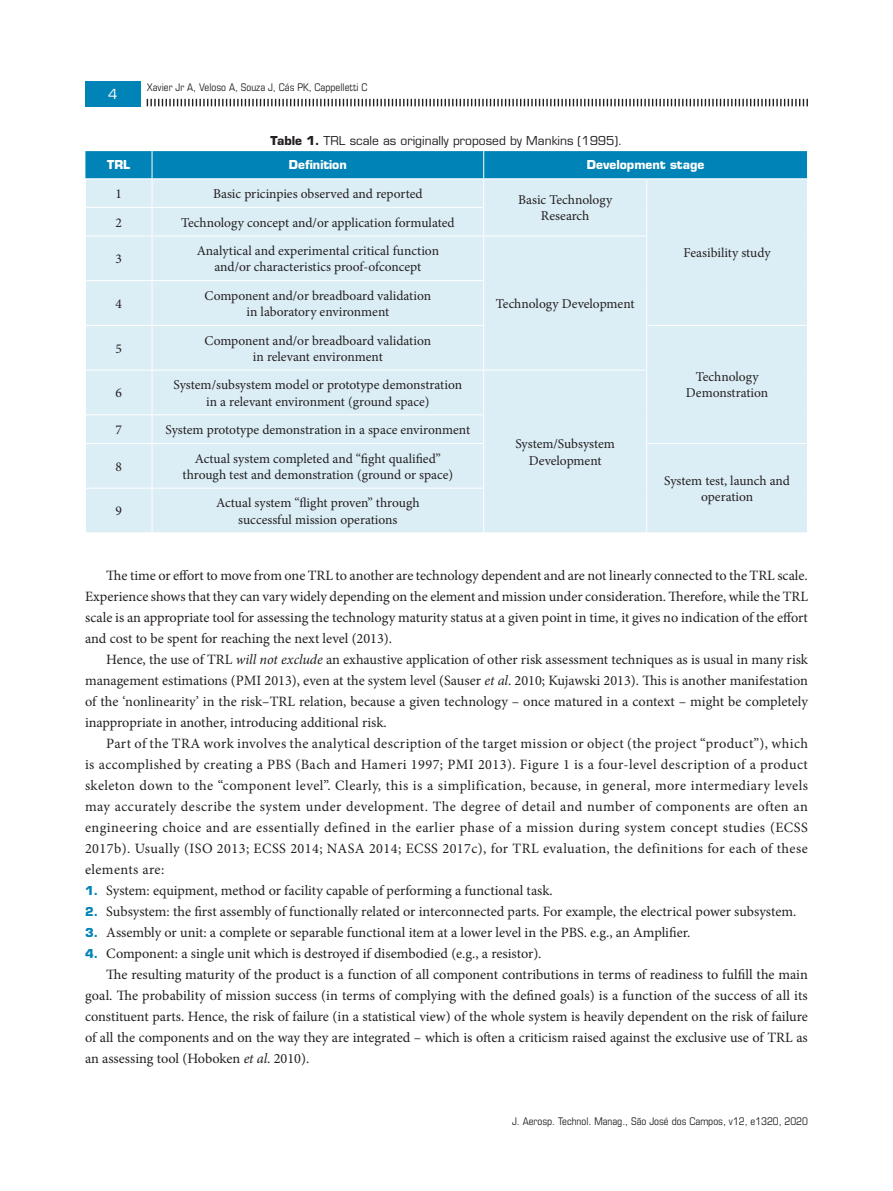
<style>
.page{position:relative;width:893px;height:1191px;background:#fff}
.page>*{position:absolute;margin:0;border:0;box-sizing:border-box;transform-origin:0 0}
.t1{font:14.25px/21px "Minion Pro";color:#231f20;text-align:justify}
.t2{font:13.5px/16.2px "Minion Pro";color:#231f20;text-align:center}
.t3{font:13.5px "Eurostile LT Std";color:#fff}
.t4{font:12px "Eurostile LT Std";color:#231f20}
.t5{font:700 12px "Eurostile LT Std";color:#fff}
.t6{font:condensed 10.5px "Eurostile LT Std";color:#231f20}
.s1{font-weight:700}
.s2{font-style:italic}
.s3{font-family:"Eurostile LT Std";font-weight:700;font-size:12px;color:#0083b6}
</style>
<div class="page">
<svg style="left:147px;top:99px;width:661px;height:7px"></svg>
<div style="left:85px;top:81px;width:55px;height:25px;background:#0083b6"></div>
<div style="left:86px;top:236px;width:721px;height:296px;background:#dbedf5"></div>
<svg style="left:85px;top:151px;width:723px;height:85px;background:#95cbe1"></svg>
<hr style="left:85px;top:235px;width:67px;height:1px;background:#fff">
<hr style="left:152px;top:235px;width:332px;height:1px;background:#fff">
<hr style="left:152px;top:236px;width:1px;height:44px;background:#fff">
<hr style="left:484px;top:235px;width:163px;height:1px;background:#fff">
<hr style="left:483px;top:236px;width:1px;height:44px;background:#fff">
<hr style="left:646px;top:236px;width:1px;height:45px;background:#fff">
<hr style="left:85px;top:280px;width:67px;height:1px;background:#fff">
<hr style="left:152px;top:280px;width:332px;height:1px;background:#fff">
<hr style="left:152px;top:281px;width:1px;height:44px;background:#fff">
<hr style="left:483px;top:281px;width:1px;height:44px;background:#fff">
<hr style="left:646px;top:281px;width:1px;height:44px;background:#fff">
<hr style="left:85px;top:325px;width:67px;height:1px;background:#fff">
<hr style="left:152px;top:325px;width:332px;height:1px;background:#fff">
<hr style="left:152px;top:326px;width:1px;height:44px;background:#fff">
<hr style="left:483px;top:326px;width:1px;height:44px;background:#fff">
<hr style="left:646px;top:325px;width:162px;height:1px;background:#fff">
<hr style="left:646px;top:326px;width:1px;height:44px;background:#fff">
<hr style="left:85px;top:370px;width:67px;height:1px;background:#fff">
<hr style="left:152px;top:370px;width:332px;height:1px;background:#fff">
<hr style="left:152px;top:370px;width:1px;height:44px;background:#fff">
<hr style="left:484px;top:370px;width:163px;height:1px;background:#fff">
<hr style="left:483px;top:370px;width:1px;height:44px;background:#fff">
<hr style="left:646px;top:370px;width:1px;height:45px;background:#fff">
<hr style="left:85px;top:414px;width:67px;height:1px;background:#fff">
<hr style="left:152px;top:414px;width:332px;height:1px;background:#fff">
<svg style="left:152px;top:415px;width:1px;height:28px"></svg>
<svg style="left:483px;top:415px;width:1px;height:28px"></svg>
<svg style="left:646px;top:415px;width:1px;height:28px"></svg>
<hr style="left:85px;top:443px;width:67px;height:1px;background:#fff">
<hr style="left:152px;top:443px;width:332px;height:1px;background:#fff">
<hr style="left:152px;top:444px;width:1px;height:44px;background:#fff">
<hr style="left:483px;top:444px;width:1px;height:44px;background:#fff">
<hr style="left:646px;top:443px;width:162px;height:1px;background:#fff">
<hr style="left:646px;top:444px;width:1px;height:44px;background:#fff">
<hr style="left:85px;top:488px;width:67px;height:1px;background:#fff">
<hr style="left:152px;top:488px;width:332px;height:1px;background:#fff">
<hr style="left:152px;top:488px;width:1px;height:44px;background:#fff">
<hr style="left:483px;top:488px;width:1px;height:44px;background:#fff">
<hr style="left:646px;top:488px;width:1px;height:44px;background:#fff">
<p class="t3" style="left:108px;top:86px;width:11px">4</p>
<p class="t6" style="left:147px;top:81px;width:222px">Xavier Jr A, Veloso A, Souza J, Cás PK, Cappelletti C</p>
<p class="t4" style="left:271px;top:133px;width:353px"><span class="s1">Table 1.</span> TRL scale as originally proposed by Mankins (1995).</p>
<p class="t5" style="left:107px;top:158px;width:25px">TRL</p>
<p class="t5" style="left:289px;top:158px;width:59px">Definition</p>
<p class="t5" style="left:587px;top:158px;width:119px">Development stage</p>
<p class="t2" style="left:115px;top:186px;width:8px">1</p>
<p class="t2" style="left:213px;top:186px;width:211px">Basic pricinpies observed and reported</p>
<p class="t2" style="left:518px;top:192px;width:96px">Basic Technology<br>Research</p>
<p class="t2" style="left:684px;top:245px;width:89px">Feasibility study</p>
<p class="t2" style="left:115px;top:214px;width:8px">2</p>
<p class="t2" style="left:181px;top:214px;width:275px">Technology concept and/or application formulated</p>
<p class="t2" style="left:115px;top:251px;width:8px">3</p>
<p class="t2" style="left:197px;top:243px;width:244px">Analytical and experimental critical function and/or characteristics proof-ofconcept</p>
<p class="t2" style="left:115px;top:295px;width:8px">4</p>
<p class="t2" style="left:496px;top:295px;width:140px">Technology Development</p>
<p class="t2" style="left:205px;top:287px;width:228px">Component and/or breadboard validation in laboratory environment</p>
<p class="t2" style="left:115px;top:340px;width:8px">5</p>
<p class="t2" style="left:205px;top:332px;width:228px">Component and/or breadboard validation in relevant environment</p>
<p class="t2" style="left:696px;top:369px;width:64px">Technology</p>
<p class="t2" style="left:174px;top:377px;width:290px">System/subsystem model or prototype demonstration in a relevant environment (ground space)</p>
<p class="t2" style="left:115px;top:385px;width:8px">6</p>
<p class="t2" style="left:686px;top:385px;width:84px">Demonstration</p>
<p class="t2" style="left:115px;top:422px;width:8px">7</p>
<p class="t2" style="left:166px;top:422px;width:306px">System prototype demonstration in a space environment</p>
<p class="t2" style="left:115px;top:458px;width:8px">8</p>
<p class="t2" style="left:182px;top:450px;width:272px">Actual system completed and “fight qualified” through test and demonstration (ground or space)</p>
<p class="t2" style="left:115px;top:503px;width:8px">9</p>
<p class="t2" style="left:216px;top:495px;width:205px">Actual system “flight proven” through successful mission operations</p>
<p class="t2" style="left:515px;top:436px;width:101px">System/Subsystem<br>Development</p>
<p class="t2" style="left:664px;top:472px;width:127px">System test, launch and operation</p>
<p class="t1" style="left:85px;top:564px;width:724px;text-indent:21px">The time or effort to move from one TRL to another are technology dependent and are not linearly connected to the TRL scale.<br>Experience shows that they can vary widely depending on the element and mission under consideration. Therefore, while the TRL scale is an appropriate tool for assessing the technology maturity status at a given point in time, it gives no indication of the effort and cost to be spent for reaching the next level (2013).</p>
<p class="t1" style="left:85px;top:648px;width:724px;text-indent:21px">Hence, the use of TRL <span class="s2">will not exclude</span> an exhaustive application of other risk assessment techniques as is usual in many risk management estimations (PMI 2013), even at the system level (Sauser <span class="s2">et al</span>. 2010; Kujawski 2013). This is another manifestation of the ‘nonlinearity’ in the risk–TRL relation, because a given technology – once matured in a context – might be completely inappropriate in another, introducing additional risk.</p>
<p class="t1" style="left:85px;top:733px;width:724px;text-indent:21px">Part of the TRA work involves the analytical description of the target mission or object (the project “product”), which is accomplished by creating a PBS (Bach and Hameri 1997; PMI 2013). Figure 1 is a four-level description of a product skeleton down to the “component level”. Clearly, this is a simplification, because, in general, more intermediary levels may accurately describe the system under development. The degree of detail and number of components are often an engineering choice and are essentially defined in the earlier phase of a mission during system concept studies (ECSS 2017b). Usually (ISO 2013; ECSS 2014; NASA 2014; ECSS 2017c), for TRL evaluation, the definitions for each of these elements are:</p>
<p class="t1" style="left:85px;top:879px;width:469px"><span class="s3">1.</span> System: equipment, method or facility capable of performing a functional task.</p>
<p class="t1" style="left:85px;top:900px;width:713px"><span class="s3">2.</span> Subsystem: the first assembly of functionally related or interconnected parts. For example, the electrical power subsystem.</p>
<p class="t1" style="left:85px;top:921px;width:607px"><span class="s3">3.</span> Assembly or unit: a complete or separable functional item at a lower level in the PBS. e.g., an Amplifier.</p>
<p class="t1" style="left:85px;top:942px;width:458px"><span class="s3">4.</span> Component: a single unit which is destroyed if disembodied (e.g., a resistor).</p>
<p class="t1" style="left:106px;top:963px;width:703px">The resulting maturity of the product is a function of all component contributions in terms of readiness to fulfill the main</p>
<p class="t1" style="left:85px;top:984px;width:724px">goal. The probability of mission success (in terms of complying with the defined goals) is a function of the success of all its</p>
<p class="t1" style="left:85px;top:1005px;width:724px">constituent parts. Hence, the risk of failure (in a statistical view) of the whole system is heavily dependent on the risk of failure</p>
<p class="t1" style="left:85px;top:1026px;width:724px">of all the components and on the way they are integrated – which is often a criticism raised against the exclusive use of TRL as</p>
<p class="t1" style="left:85px;top:1047px;width:226px">an assessing tool (Hoboken <span class="s2">et al</span>. 2010).</p>
<p class="t6" style="left:512px;top:1114px;width:297px">J. Aerosp. Technol. Manag., São José dos Campos, v12, e1320, 2020</p>
</div>
